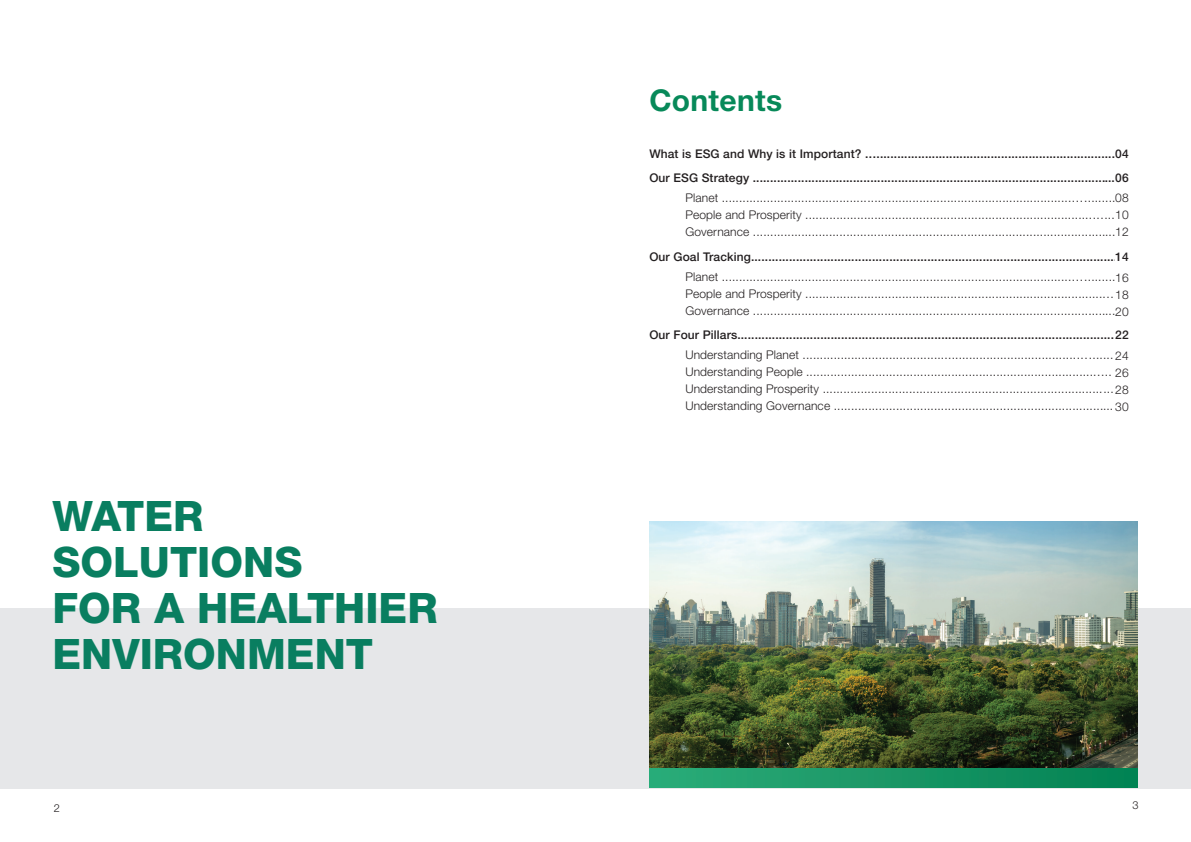
<style>
.page{position:relative;width:1191px;height:842px;background:#fff}
.page>*{position:absolute;margin:0;border:0;box-sizing:border-box;transform-origin:0 0}
.t1{font:800 42px/46px "Helvetica Neue LT Std";color:#097e60}
.t2{font:700 30px "Helvetica Neue LT Std";letter-spacing:.01em;color:#078959}
.t3{font:300 12px/17px "Helvetica Neue LT Std";letter-spacing:.01em;color:#231f20;text-align:justify}
.t4{font:500 12px/24px "Helvetica Neue LT Std";letter-spacing:.01em;color:#231f20}
.t5{font:300 11px "Helvetica Neue LT Std";color:#231f20}
</style>
<div class="page">
<div style="left:0;top:608px;width:1191px;height:180px;background:#e6e7e9"></div>
<img style="left:649px;top:522px;width:488px;height:246px">
<div style="left:649px;top:768px;width:488px;height:20px;background:linear-gradient(to right,#2dac79,#038253)"></div>
<h1 class="t1" style="left:53px;top:493px;width:387px">WATER<br>SOLUTIONS<br>FOR A HEALTHIER<br>ENVIRONMENT</h1>
<h2 class="t2" style="left:649px;top:81px;width:134px">Contents</h2>
<p class="t4" style="left:649px;top:142px;width:481px">What is ESG and Why is it Important? ........................................................................04<br>Our ESG Strategy .........................................................................................................06</p>
<p class="t3" style="left:685px;top:189px;width:445px">Planet .................................................................................................................08<br>People and Prosperity .........................................................................................10<br>Governance .........................................................................................................12</p>
<p class="t4" style="left:649px;top:245px;width:469px">Our Goal Tracking..........................................................................................................</p>
<p class="t3" style="left:685px;top:268px;width:445px;text-align:left">Planet .................................................................................................................16<br>People and Prosperity ............................................................................................<br>Governance .........................................................................................................20</p>
<p class="t4" style="left:649px;top:323px;width:481px">Our Four Pillars.............................................................................................................22</p>
<p class="t3" style="left:685px;top:346px;width:445px">Understanding Planet .........................................................................................24<br>Understanding People ........................................................................................ 26<br>Understanding Prosperity ....................................................................................28<br>Understanding Governance ................................................................................. 30</p>
<p class="t4" style="left:1115px;top:245px;width:15px">14</p>
<p class="t3" style="left:1115px;top:286px;width:15px">18</p>
<p class="t5" style="left:54px;top:801px;width:8px">2</p>
<p class="t5" style="left:1132px;top:798px;width:8px">3</p>
</div>
